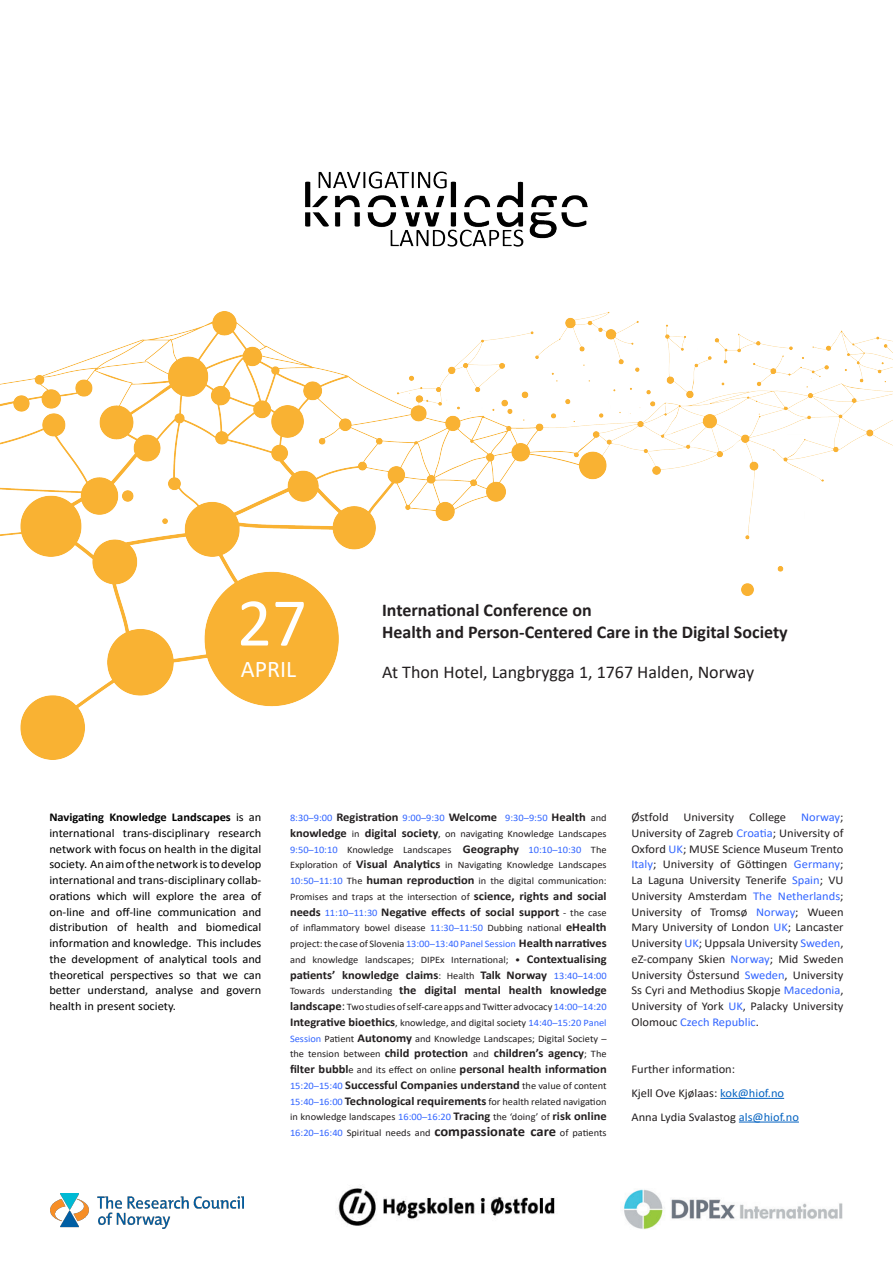
<style>
.page{position:relative;width:893px;height:1263px;background:#fff}
.page>*{position:absolute;margin:0;border:0;box-sizing:border-box;transform-origin:0 0}
.t1{font:69px "Calibri";color:#fff}
.t2{font:24px "Calibri";color:#fff}
.t3{font:700 18px "Calibri";color:#231f20}
.t4{font:18px "Calibri";color:#231f20}
.t5{font:11.93px/15.8px "Calibri";color:#231f20;text-align:justify;scale:1.05 1}
.t6{font:11.93px/15.8px "Calibri";color:#000001;text-align:justify;scale:1.05 1}
.t7{font:700 11.93px/15.8px "Calibri";color:#231f20;scale:1.05 1}
.t8{font:9.9px/15.8px "Calibri";color:#231f20;text-align:justify;scale:1.05 1}
.s1{font-weight:700}
.s2{color:#36f}
.s3{font-weight:700;font-size:11.93px}
.s4{font-weight:400;font-size:9.9px;color:#36f}
.s5{font-weight:400;font-size:9.9px}
.s6{font-size:11.93px}
.s7{font-weight:700;font-size:13.88px}
.s8{color:#0563c1}
</style>
<div class="page">
<img style="left:0;top:311px;width:893px;height:449px">
<img style="left:624px;top:1189px;width:219px;height:41px">
<img style="left:338px;top:1188px;width:217px;height:38px">
<img style="left:51px;top:1193px;width:192px;height:35px">
<img style="left:306px;top:171px;width:281px;height:76px">
<hr style="left:720px;top:1098px;width:64px;height:1px;background:#0563c1">
<hr style="left:739px;top:1122px;width:60px;height:1px;background:#0563c1">
<p class="t1" style="left:237px;top:575px;width:71px">27</p>
<p class="t2" style="left:241px;top:652px;width:57px">APRIL</p>
<p class="t3" style="left:382px;top:598px;width:211px">International Conference on</p>
<p class="t3" style="left:382px;top:619px;width:407px">Health and Person-Centered Care in the Digital Society</p>
<p class="t4" style="left:382px;top:660px;width:374px">At Thon Hotel, Langbrygga 1, 1767 Halden, Norway</p>
<p class="t6" style="left:49px;top:809px;width:203px"><span class="s1">Navigating Knowledge Landscapes</span> is an international trans-disciplinary research network with focus on health in the digital society. An aim of the network is to develop international and trans-disciplinary collab&shy;orations which will explore the area of on-line and off-line communication and distribution of health and biomedical information and knowledge. This includes the development of analytical tools and theoretical perspectives so that we can better understand, analyse and govern health in present society.</p>
<p class="t8" style="left:290px;top:810px;width:303px"><span class="s2">8:30–9:00</span> <span class="s3">Registration</span> <span class="s2">9:00–9:30</span> <span class="s3">Welcome</span> <span class="s2">9:30–9:50</span> <span class="s3">Health</span> and <span class="s3">knowledge</span> in <span class="s3">digital society</span>, on navigating Knowledge Landscapes <span class="s2">9:50–10:10</span> Knowledge Landscapes <span class="s3">Geography</span> <span class="s2">10:10–10:30</span> The Exploration of <span class="s3">Visual Analytics</span> in Navigating Knowledge Landscapes <span class="s2">10:50–11:10</span> The <span class="s3">human reproduction</span> in the digital communication:<br>Promises and traps at the intersection of <span class="s3">science, rights and social</span></p>
<p class="t7" style="left:290px;top:904px;width:303px">needs <span class="s4">11:10–11:30</span> Negative effects of social support <span class="s5">- the case</span></p>
<p class="t8" style="left:290px;top:920px;width:303px">of inflammatory bowel disease <span class="s2">11:30–11:50</span> Dubbing national <span class="s3">eHealth </span>project: the case of Slovenia <span class="s2">13:00–13:40 Panel Session</span> <span class="s3">Health narratives </span>and knowledge landscapes; DIPEx International; • <span class="s3">Contextualising</span></p>
<p class="t7" style="left:290px;top:967px;width:303px">patients’ knowledge claims<span class="s5">: Health</span> Talk Norway <span class="s4">13:40–14:00<br></span><span class="s5">Towards understanding</span> the digital mental health knowledge</p>
<p class="t8" style="left:290px;top:999px;width:303px"><span class="s3">landscape</span><span class="s6">:</span> Two studies of self-care apps and Twitter advocacy <span class="s2">14:00–14:20<br></span><span class="s3">Integrative bioethics</span>, knowledge, and digital society <span class="s2">14:40–15:20 Panel Session</span> Patient <span class="s3">Autonomy</span> and Knowledge Landscapes; Digital Society –</p>
<p class="t7" style="left:290px;top:1045px;width:303px;text-align:justify"><span class="s5">the tension between</span> child protection <span class="s5">and</span> children’s agency<span class="s5">; The </span>filter bubbl<span class="s5">e and its effect on online</span> personal health information <span class="s4">15:20–15:40</span> Successful Companies understand <span class="s5">the value of content</span></p>
<p class="t8" style="left:290px;top:1093px;width:303px"><span class="s2">15:40–16:00</span> <span class="s3">Technological requirements</span> for health related navigation in knowledge landscapes <span class="s2">16:00–16:20</span> <span class="s3">Tracing</span> the ‘doing’ of <span class="s3">risk online </span><span class="s2">16:20–16:40</span> Spiritual needs and <span class="s7">compassionate care</span> of patients</p>
<p class="t5" style="left:631px;top:809px;width:203px">Østfold University College <span class="s2">Norway</span>; University of Zagreb <span class="s2">Croatia</span>; University of Oxford <span class="s2">UK</span>; MUSE Science Museum Trento <span class="s2">Italy</span>; University of Göttingen <span class="s2">Germany</span>; La Laguna University Tenerife <span class="s2">Spain</span>; VU University Amsterdam <span class="s2">The Netherlands</span>; University of Tromsø <span class="s2">Norway</span>; Wueen Mary University of London <span class="s2">UK</span>; Lancaster University <span class="s2">UK</span>; Uppsala University <span class="s2">Sweden</span>, eZ-company Skien <span class="s2">Norway</span>; Mid Sweden University Östersund <span class="s2">Sweden</span>, University Ss Cyri and Methodius Skopje <span class="s2">Macedonia</span>, University of York <span class="s2">UK</span>, Palacky University Olomouc <span class="s2">Czech Republic</span>.</p>
<p class="t5" style="left:631px;top:1061px;width:100px">Further information:</p>
<p class="t5" style="left:631px;top:1085px;width:147px">Kjell Ove Kjølaas: <span class="s8">kok@hiof.no</span></p>
<p class="t5" style="left:631px;top:1108px;width:161px">Anna Lydia Svalastog <span class="s8">als@hiof.no</span></p>
</div>
